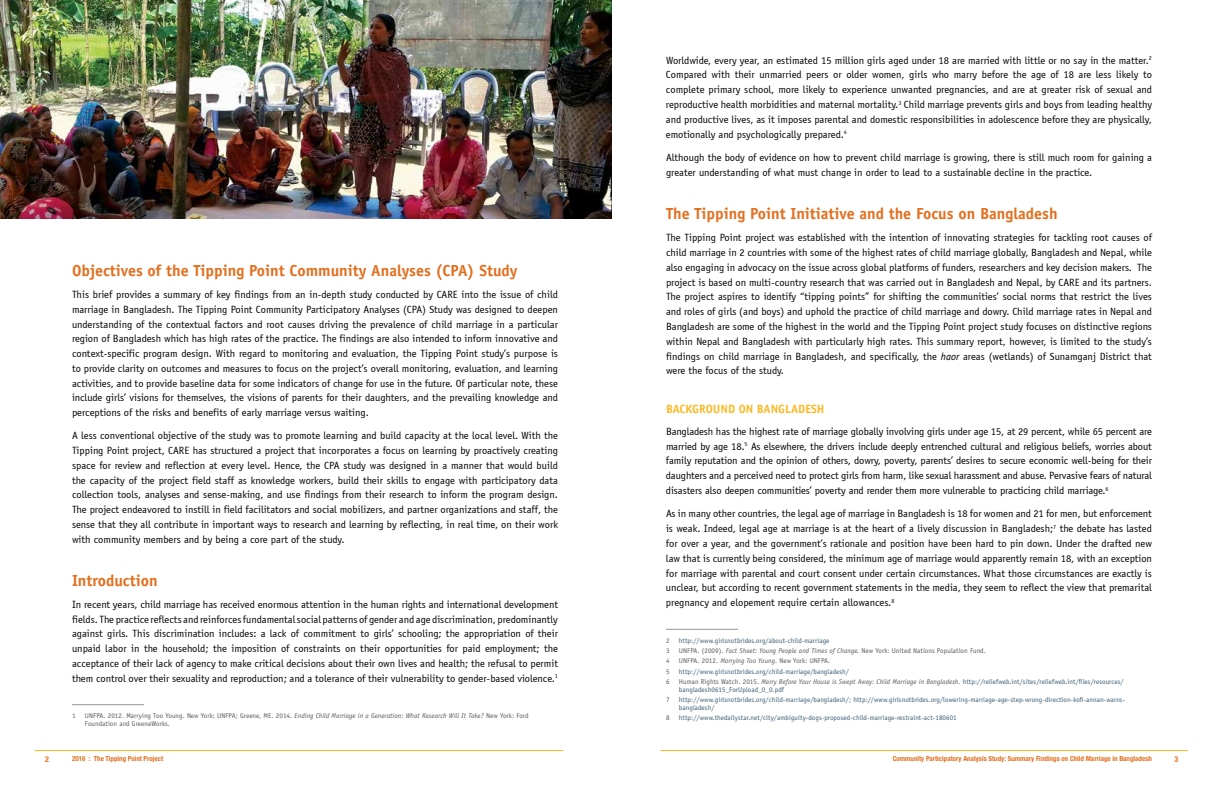
<style>
.page{position:relative;width:1224px;height:792px;background:#fff}
.page>*{position:absolute;margin:0;border:0;box-sizing:border-box;transform-origin:0 0}
.t1{font:700 16px "Officina Sans Std";color:#e36f1e}
.t2{font:700 12px "Officina Sans Std";color:#fdb924}
.t3{font:10.5px/14.8px "Officina Sans";color:#000;text-align:justify}
.t4{font:700 condensed 8px "Helvetica Neue LT Std";color:#e36f1e}
.t5{font:7px/8px "Officina Sans Std";letter-spacing:.01em;color:#395d76}
.t6{font:7px/8px "Officina Sans Std";letter-spacing:.01em;color:#58595b}
.t7{font:700 condensed 7px "Helvetica Neue LT Std";color:#e36f1e}
.s1{font-style:italic}
.s2{font-family:"Officina Sans Std";font-style:italic}
.s3{color:#58595b}
.s4{font-style:italic;color:#58595b}
</style>
<div class="page">
<hr style="left:35px;top:750px;width:528px;height:1px;background:#fdb924">
<hr style="left:661px;top:750px;width:527px;height:1px;background:#fdb924">
<hr style="left:666px;top:629px;width:72px;height:1px;background:#939598">
<hr style="left:72px;top:705px;width:72px;height:1px;background:#939598">
<img style="left:0;top:0;width:612px;height:219px">
<h1 class="t1" style="left:72px;top:261px;width:447px">Objectives of the Tipping Point Community Analyses (CPA) Study</h1>
<p class="t3" style="left:72px;top:287px;width:488px">This brief provides a summary of key findings from an in-depth study conducted by CARE into the issue of child marriage in Bangladesh. The Tipping Point Community Participatory Analyses (CPA) Study was designed to deepen understanding of the contextual factors and root causes driving the prevalence of child marriage in a particular region of Bangladesh which has high rates of the practice. The findings are also intended to inform innovative and context-specific program design. With regard to monitoring and evaluation, the Tipping Point study’s purpose is to provide clarity on outcomes and measures to focus on the project’s overall monitoring, evaluation, and learning activities, and to provide baseline data for some indicators of change for use in the future. Of particular note, these include girls’ visions for themselves, the visions of parents for their daughters, and the prevailing knowledge and perceptions of the risks and benefits of early marriage versus waiting.</p>
<p class="t3" style="left:72px;top:429px;width:488px">A less conventional objective of the study was to promote learning and build capacity at the local level. With the Tipping Point project, CARE has structured a project that incorporates a focus on learning by proactively creating space for review and reflection at every level. Hence, the CPA study was designed in a manner that would build the capacity of the project field staff as knowledge workers, build their skills to engage with participatory data collection tools, analyses and sense-making, and use findings from their research to inform the program design.<br>The project endeavored to instill in field facilitators and social mobilizers, and partner organizations and staff, the sense that they all contribute in important ways to research and learning by reflecting, in real time, on their work with community members and by being a core part of the study.</p>
<h1 class="t1" style="left:72px;top:571px;width:87px">Introduction</h1>
<p class="t3" style="left:72px;top:597px;width:488px">In recent years, child marriage has received enormous attention in the human rights and international development fields. The practice reflects and reinforces fundamental social patterns of gender and age discrimination, predominantly against girls. This discrimination includes: a lack of commitment to girls’ schooling; the appropriation of their unpaid labor in the household; the imposition of constraints on their opportunities for paid employment; the acceptance of their lack of agency to make critical decisions about their own lives and health; the refusal to permit them control over their sexuality and reproduction; and a tolerance of their vulnerability to gender-based violence.<sup>1</sup></p>
<p class="t6" style="left:72px;top:712px;width:5px">1</p>
<p class="t6" style="left:85px;top:712px;width:445px">UNFPA. 2012. Marrying Too Young. New York: UNFPA; Greene, ME. 2014. <span class="s1">Ending Child Marriage in a Generation: What Research Will It Take?</span> New York: Ford<br>Foundation and GreeneWorks.</p>
<p class="t3" style="left:666px;top:53px;width:488px">Worldwide, every year, an estimated 15 million girls aged under 18 are married with little or no say in the matter.<sup>2<br></sup>Compared with their unmarried peers or older women, girls who marry before the age of 18 are less likely to complete primary school, more likely to experience unwanted pregnancies, and are at greater risk of sexual and reproductive health morbidities and maternal mortality.<sup>3</sup> Child marriage prevents girls and boys from leading healthy and productive lives, as it imposes parental and domestic responsibilities in adolescence before they are physically, emotionally and psychologically prepared.<sup>4</sup></p>
<p class="t3" style="left:666px;top:150px;width:488px">Although the body of evidence on how to prevent child marriage is growing, there is still much room for gaining a greater understanding of what must change in order to lead to a sustainable decline in the practice.</p>
<h1 class="t1" style="left:666px;top:204px;width:393px">The Tipping Point Initiative and the Focus on Bangladesh</h1>
<p class="t3" style="left:666px;top:230px;width:488px">The Tipping Point project was established with the intention of innovating strategies for tackling root causes of child marriage in 2 countries with some of the highest rates of child marriage globally, Bangladesh and Nepal, while also engaging in advocacy on the issue across global platforms of funders, researchers and key decision makers. The project is based on multi-country research that was carried out in Bangladesh and Nepal, by CARE and its partners.<br>The project aspires to identify “tipping points” for shifting the communities’ social norms that restrict the lives and roles of girls (and boys) and uphold the practice of child marriage and dowry. Child marriage rates in Nepal and Bangladesh are some of the highest in the world and the Tipping Point project study focuses on distinctive regions within Nepal and Bangladesh with particularly high rates. This summary report, however, is limited to the study’s findings on child marriage in Bangladesh, and specifically, the <span class="s2">haor</span> areas (wetlands) of Sunamganj District that were the focus of the study.</p>
<p class="t2" style="left:666px;top:401px;width:160px">BACKGROUND ON BANGLADESH</p>
<p class="t3" style="left:666px;top:424px;width:488px">Bangladesh has the highest rate of marriage globally involving girls under age 15, at 29 percent, while 65 percent are married by age 18.<sup>5</sup> As elsewhere, the drivers include deeply entrenched cultural and religious beliefs, worries about family reputation and the opinion of others, dowry, poverty, parents’ desires to secure economic well-being for their daughters and a perceived need to protect girls from harm, like sexual harassment and abuse. Pervasive fears of natural disasters also deepen communities’ poverty and render them more vulnerable to practicing child marriage.<sup>6</sup></p>
<p class="t3" style="left:666px;top:507px;width:488px">As in many other countries, the legal age of marriage in Bangladesh is 18 for women and 21 for men, but enforcement is weak. Indeed, legal age at marriage is at the heart of a lively discussion in Bangladesh;<sup>7</sup> the debate has lasted for over a year, and the government’s rationale and position have been hard to pin down. Under the drafted new law that is currently being considered, the minimum age of marriage would apparently remain 18, with an exception for marriage with parental and court consent under certain circumstances. What those circumstances are exactly is unclear, but according to recent government statements in the media, they seem to reflect the view that premarital pregnancy and elopement require certain allowances.<sup>8</sup></p>
<p class="t6" style="left:666px;top:637px;width:5px">2</p>
<p class="t5" style="left:679px;top:637px;width:152px">http://www.girlsnotbrides.org/about-child-marriage</p>
<p class="t6" style="left:666px;top:647px;width:5px">3</p>
<p class="t6" style="left:679px;top:647px;width:308px">UNFPA. (2009). <span class="s1">Fact Sheet: Young People and Times of Change.</span> New York: United Nations Population Fund.</p>
<p class="t6" style="left:666px;top:657px;width:5px">4</p>
<p class="t6" style="left:679px;top:657px;width:153px">UNFPA. 2012. <span class="s1">Marrying Too Young</span>. New York: UNFPA.</p>
<p class="t6" style="left:666px;top:667px;width:5px">5</p>
<p class="t5" style="left:679px;top:667px;width:172px">http://www.girlsnotbrides.org/child-marriage/bangladesh/</p>
<p class="t6" style="left:666px;top:677px;width:5px">6</p>
<p class="t5" style="left:679px;top:677px;width:446px"><span class="s3">Human Rights Watch. 2015.</span> <span class="s4">Marry Before Your House is Swept Away: Child Marriage in Bangladesh.</span> http://reliefweb.int/sites/reliefweb.int/files/resources/ bangladesh0615_ForUpload_0_0.pdf</p>
<p class="t6" style="left:666px;top:695px;width:5px">7</p>
<p class="t5" style="left:679px;top:695px;width:448px">http://www.girlsnotbrides.org/child-marriage/bangladesh/; http://www.girlsnotbrides.org/lowering-marriage-age-step-wrong-direction-kofi-annan-warns&shy;bangladesh/</p>
<p class="t6" style="left:666px;top:714px;width:5px">8</p>
<p class="t5" style="left:679px;top:714px;width:279px">http://www.thedailystar.net/city/ambiguity-dogs-proposed-child-marriage-restraint-act-180601</p>
<p class="t4" style="left:45px;top:754px;width:5px">2</p>
<p class="t7" style="left:72px;top:755px;width:93px">2016 : The Tipping Point Project</p>
<p class="t7" style="left:893px;top:755px;width:261px">Community Participatory Analysis Study: Summary Findings on Child Marriage in Bangladesh</p>
<p class="t4" style="left:1175px;top:754px;width:5px">3</p>
</div>
